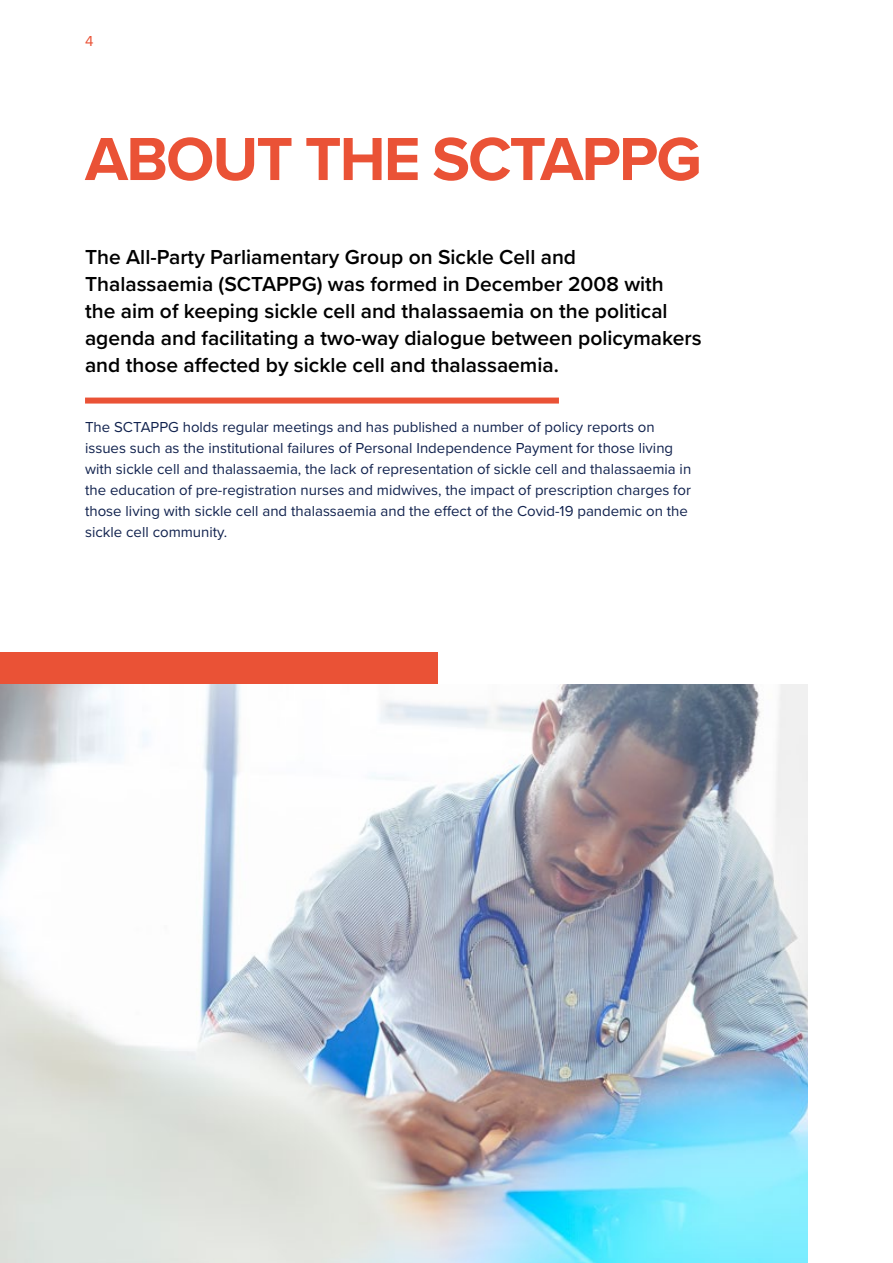
<style>
.page{position:relative;width:893px;height:1263px;background:#fff}
.page>*{position:absolute;margin:0;border:0;box-sizing:border-box;transform-origin:0 0}
.t1{font:700 63px "Proxima Nova";letter-spacing:-.03em;color:#ea5236}
.t2{font:600 21px/27px "Proxima Nova";color:#000}
.t3{font:15px/21px "Proxima Nova";color:#11224e}
.t4{font:15px "Proxima Nova";color:#ea5236}
</style>
<div class="page">
<div style="left:0;top:652px;width:438px;height:568px;background:#ea5236"></div>
<div style="left:85px;top:398px;width:474px;height:6px;background:#ea5236"></div>
<img style="left:0;top:684px;width:808px;height:579px">
<p class="t4" style="left:85px;top:30px;width:10px">4</p>
<h1 class="t1" style="left:85px;top:112px;width:618px">ABOUT THE SCTAPPG</h1>
<p class="t2" style="left:85px;top:243px;width:618px">The All-Party Parliamentary Group on Sickle Cell and Thalassaemia (SCTAPPG) was formed in December 2008 with<br>the aim of keeping sickle cell and thalassaemia on the political agenda and facilitating a two-way dialogue between policymakers and those affected by sickle cell and thalassaemia.</p>
<p class="t3" style="left:85px;top:416px;width:608px">The SCTAPPG holds regular meetings and has published a number of policy reports on issues such as the institutional failures of Personal Independence Payment for those living with sickle cell and thalassaemia, the lack of representation of sickle cell and thalassaemia in the education of pre-registration nurses and midwives, the impact of prescription charges for those living with sickle cell and thalassaemia and the effect of the Covid-19 pandemic on the sickle cell community.</p>
</div>
